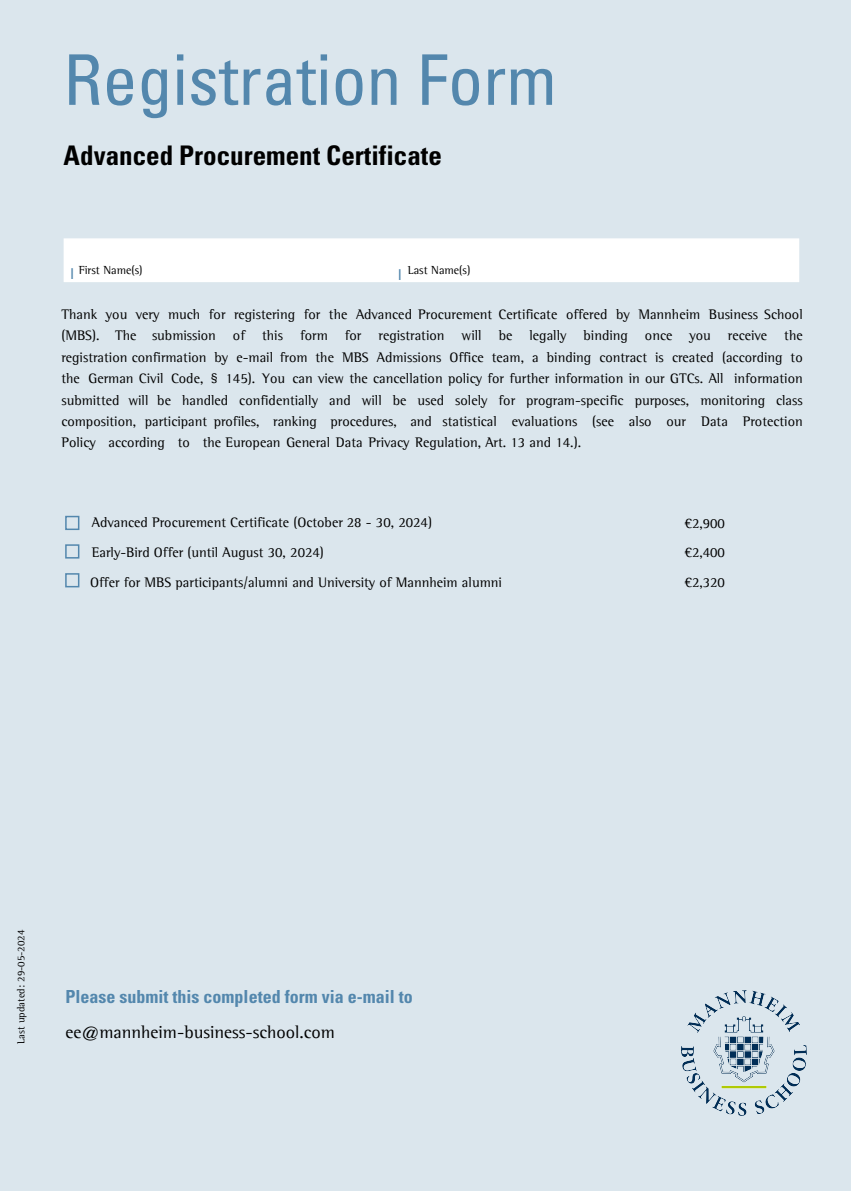
<style>
.page{position:relative;width:851px;height:1191px;background:#fff}
.page>*{position:absolute;margin:0;border:0;box-sizing:border-box;transform-origin:0 0}
.t1{font:condensed 69.9px "Univers LT Std";color:#5387ad}
.t2{font:700 condensed 27px "Univers LT Std";color:#000}
.t3{font:700 condensed 18px "Univers LT Std";color:#5387ad}
.t4{font:18px "Agfa Rotis Semi Serif";color:#000}
.t5{font:condensed 15px "Univers LT Std";color:#5387ad}
.t6{font:14.25px/21.3px "Agfa Rotis Semi Serif";color:#000;text-align:justify}
.t7{font:12px "Agfa Rotis Semi Serif";color:#000}
.t8{font:10.5px "Agfa Rotis Semi Serif";color:#000}
</style>
<div class="page">
<div style="left:0;top:0;width:850px;height:1191px;background:#dbe6ed"></div>
<div style="left:64px;top:238px;width:735px;height:44px;background:#fff;border:2px solid #fff"></div>
<div style="left:65px;top:544px;width:14px;height:14px;border:2px solid #5387ad"></div>
<div style="left:65px;top:573px;width:14px;height:14px;border:2px solid #5387ad"></div>
<div style="left:65px;top:516px;width:14px;height:14px;border:2px solid #5387ad"></div>
<img style="left:681px;top:990px;width:125px;height:125px">
<h1 class="t1" style="left:64px;top:36px;width:494px">Registration Form</h1>
<h2 class="t2" style="left:64px;top:138px;width:380px">Advanced Procurement Certificate</h2>
<p class="t7" style="left:79px;top:263px;width:65px">First Name(s)</p>
<p class="t7" style="left:408px;top:263px;width:64px">Last Name(s)</p>
<p class="t5" style="left:70px;top:264px;width:6px">I</p>
<p class="t5" style="left:398px;top:265px;width:6px">I</p>
<p class="t6" style="left:61px;top:303px;width:742px">Thank you very much for registering for the Advanced Procurement Certificate offered by Mannheim Business School (MBS). The submission of this form for registration will be legally binding once you receive the registration confirmation by e-mail from the MBS Admissions Office team, a binding contract is created (according to the German Civil Code, § 145). You can view the cancellation policy for further information in our GTCs. All information submitted will be handled confidentially and will be used solely for program-specific purposes, monitoring class composition, participant profiles, ranking procedures, and statistical evaluations (see also our Data Protection Policy according to the European General Data Privacy Regulation, Art. 13 and 14.).</p>
<p class="t6" style="left:90px;top:507px;width:413px;line-height:29.8px;text-align:left">Advanced Procurement Certificate (October 28 - 30, 2024)<br>Early-Bird Offer (until August 30, 2024)<br>Offer for MBS participants/alumni and University of Mannheim alumni</p>
<p class="t6" style="left:684px;top:509px;width:42px;line-height:29.1px">¤2,900 ¤2,400 ¤2,320</p>
<p class="t8" style="left:15px;top:1043px;width:115px;rotate:-90deg">Last updated: 29-05-2024</p>
<p class="t3" style="left:66px;top:985px;width:348px">Please submit this completed form via e-mail to</p>
<p class="t4" style="left:66px;top:1022px;width:271px">ee@mannheim-business-school.com</p>
</div>
